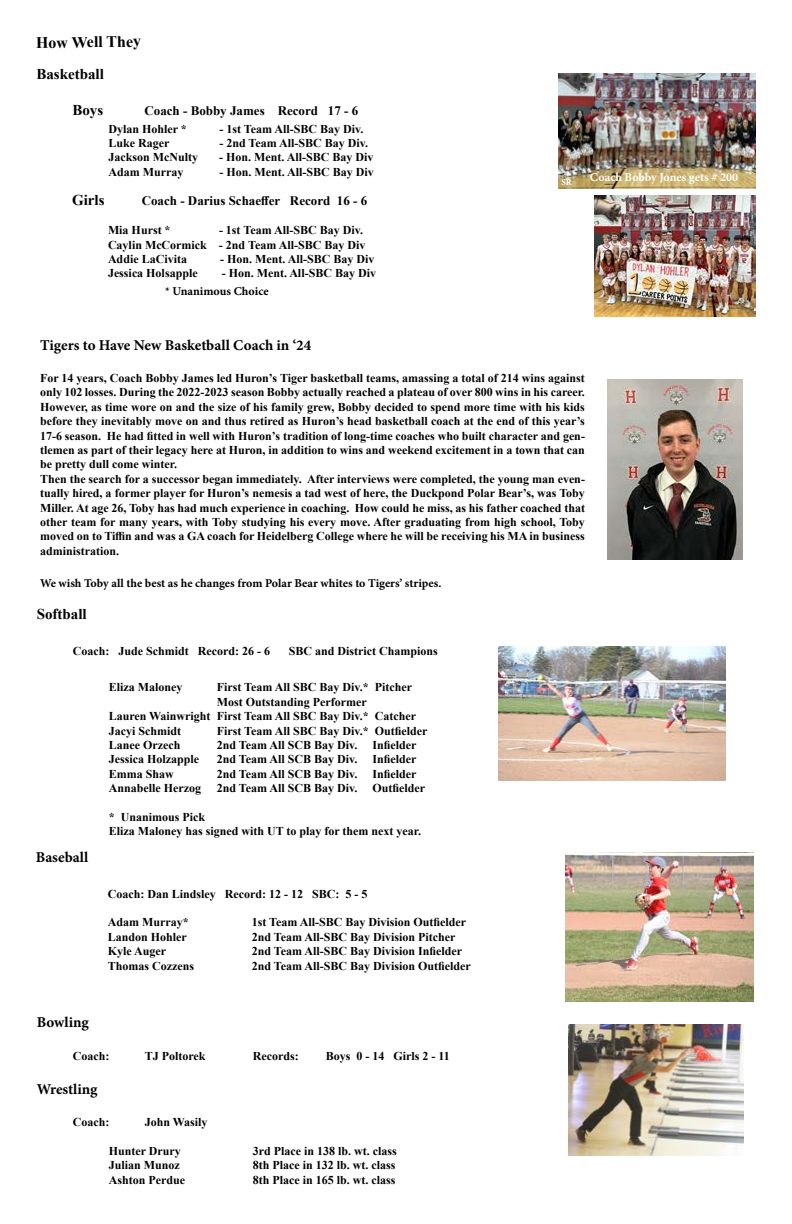
<style>
.page{position:relative;width:792px;height:1224px;background:#fff}
.page>*{position:absolute;margin:0;border:0;box-sizing:border-box;transform-origin:0 0}
.t1{font:700 16px "Times New Roman";color:#000}
.t2{font:700 15px "Minion Pro";color:#000}
.t3{font:700 15px "Times New Roman";color:#000}
.t4{font:700 13px "Times New Roman";color:#000}
.t5{font:700 12px/14.4px "Times New Roman";color:#000}
.t6{font:700 12px "Minion Pro";color:#000}
.t7{font:700 12px "Minion Pro";color:#fff}
.t8{font:700 9px "Minion Pro";color:#fff}
</style>
<div class="page">
<img style="left:558px;top:74px;width:198px;height:114px">
<img style="left:594px;top:195px;width:162px;height:122px">
<img style="left:565px;top:852px;width:189px;height:150px">
<img style="left:498px;top:646px;width:228px;height:135px">
<img style="left:569px;top:1024px;width:175px;height:131px">
<img style="left:607px;top:380px;width:136px;height:180px">
<h1 class="t1" style="left:36px;top:31px;width:107px;rotate:-1deg">How Well They</h1>
<p class="t3" style="left:36px;top:63px;width:69px">Basketball</p>
<p class="t3" style="left:72px;top:99px;width:32px">Boys</p>
<p class="t4" style="left:144px;top:101px;width:215px">Coach - Bobby James Record 17 - 6</p>
<p class="t5" style="left:108px;top:121px;width:80px">Dylan Hohler *</p>
<p class="t5" style="left:219px;top:121px;width:146px">- 1st Team All-SBC Bay Div.</p>
<p class="t5" style="left:108px;top:135px;width:62px">Luke Rager</p>
<p class="t5" style="left:219px;top:135px;width:150px">- 2nd Team All-SBC Bay Div.</p>
<p class="t5" style="left:108px;top:150px;width:91px">Jackson McNulty</p>
<p class="t5" style="left:219px;top:150px;width:156px">- Hon. Ment. All-SBC Bay Div</p>
<p class="t5" style="left:108px;top:164px;width:76px">Adam Murray</p>
<p class="t5" style="left:219px;top:164px;width:156px">- Hon. Ment. All-SBC Bay Div</p>
<p class="t3" style="left:72px;top:190px;width:34px">Girls</p>
<p class="t4" style="left:142px;top:192px;width:227px">Coach - Darius Schaeffer Record 16 - 6</p>
<p class="t5" style="left:108px;top:223px;width:64px">Mia Hurst *</p>
<p class="t5" style="left:108px;top:223px;width:259px;text-indent:111px">- 1st Team All-SBC Bay Div.<br>Caylin McCormick - 2nd Team All-SBC Bay Div<br>Addie LaCivita</p>
<p class="t5" style="left:220px;top:251px;width:156px">- Hon. Ment. All-SBC Bay Div</p>
<p class="t5" style="left:108px;top:266px;width:91px">Jessica Holsapple</p>
<p class="t5" style="left:222px;top:266px;width:156px">- Hon. Ment. All-SBC Bay Div</p>
<p class="t6" style="left:165px;top:283px;width:105px">* Unanimous Choice</p>
<p class="t8" style="left:561px;top:176px;width:12px">SR</p>
<p class="t7" style="left:590px;top:169px;width:150px">Coach Bobby Jones gets # 200</p>
<p class="t2" style="left:40px;top:334px;width:273px">Tigers to Have New Basketball Coach in ‘24</p>
<p class="t5" style="left:40px;top:370px;width:546px">For 14 years, Coach Bobby James led Huron’s Tiger basketball teams, amassing a total of 214 wins against only 102 losses. During the 2022-2023 season Bobby actually reached a plateau of over 800 wins in his career.<br>However, as time wore on and the size of his family grew, Bobby decided to spend more time with his kids before they inevitably move on and thus retired as Huron’s head basketball coach at the end of this year’s 17-6 season. He had fitted in well with Huron’s tradition of long-time coaches who built character and gen&shy;tlemen as part of their legacy here at Huron, in addition to wins and weekend excitement in a town that can be pretty dull come winter.<br>Then the search for a successor began immediately. After interviews were completed, the young man even&shy;tually hired, a former player for Huron’s nemesis a tad west of here, the Duckpond Polar Bear’s, was Toby Miller. At age 26, Toby has had much experience in coaching. How could he miss, as his father coached that other team for many years, with Toby studying his every move. After graduating from high school, Toby moved on to Tiffin and was a GA coach for Heidelberg College where he will be receiving his MA in business administration.</p>
<p class="t6" style="left:40px;top:575px;width:403px">We wish Toby all the best as he changes from Polar Bear whites to Tigers’ stripes.</p>
<p class="t3" style="left:37px;top:604px;width:52px">Softball</p>
<p class="t5" style="left:73px;top:644px;width:199px">Coach: Jude Schmidt Record: 26 - 6</p>
<p class="t5" style="left:289px;top:644px;width:151px">SBC and District Champions</p>
<p class="t5" style="left:109px;top:680px;width:75px">Eliza Maloney</p>
<p class="t5" style="left:217px;top:680px;width:197px">First Team All SBC Bay Div.* Pitcher</p>
<p class="t5" style="left:217px;top:694px;width:151px">Most Outstanding Performer</p>
<p class="t5" style="left:109px;top:709px;width:309px">Lauren Wainwright First Team All SBC Bay Div.* Catcher</p>
<p class="t5" style="left:109px;top:723px;width:74px">Jacyi Schmidt</p>
<p class="t5" style="left:217px;top:723px;width:212px">First Team All SBC Bay Div.* Outfielder</p>
<p class="t5" style="left:109px;top:737px;width:73px">Lanee Orzech</p>
<p class="t5" style="left:217px;top:737px;width:142px">2nd Team All SCB Bay Div.</p>
<p class="t5" style="left:372px;top:737px;width:46px">Infielder</p>
<p class="t5" style="left:109px;top:752px;width:92px">Jessica Holzapple</p>
<p class="t5" style="left:217px;top:752px;width:142px">2nd Team All SCB Bay Div.</p>
<p class="t5" style="left:372px;top:752px;width:46px">Infielder</p>
<p class="t5" style="left:109px;top:766px;width:67px">Emma Shaw</p>
<p class="t5" style="left:217px;top:766px;width:142px">2nd Team All SCB Bay Div.</p>
<p class="t5" style="left:372px;top:766px;width:46px">Infielder</p>
<p class="t5" style="left:109px;top:781px;width:94px">Annabelle Herzog</p>
<p class="t5" style="left:217px;top:781px;width:142px">2nd Team All SCB Bay Div.</p>
<p class="t5" style="left:372px;top:781px;width:54px">Outfielder</p>
<p class="t5" style="left:109px;top:809px;width:314px">* Unanimous Pick<br>Eliza Maloney has signed with UT to play for them next year.</p>
<p class="t2" style="left:36px;top:846px;width:54px">Baseball</p>
<p class="t5" style="left:108px;top:886px;width:261px">Coach: Dan Lindsley Record: 12 - 12 SBC: 5 - 5</p>
<p class="t5" style="left:108px;top:915px;width:82px">Adam Murray*</p>
<p class="t5" style="left:252px;top:915px;width:216px">1st Team All-SBC Bay Division Outfielder</p>
<p class="t5" style="left:108px;top:929px;width:81px">Landon Hohler</p>
<p class="t5" style="left:252px;top:929px;width:205px">2nd Team All-SBC Bay Division Pitcher</p>
<p class="t5" style="left:108px;top:944px;width:60px">Kyle Auger</p>
<p class="t5" style="left:252px;top:944px;width:212px">2nd Team All-SBC Bay Division Infielder</p>
<p class="t5" style="left:108px;top:958px;width:88px">Thomas Cozzens</p>
<p class="t5" style="left:252px;top:958px;width:221px">2nd Team All-SBC Bay Division Outfielder</p>
<p class="t2" style="left:37px;top:1012px;width:54px">Bowling</p>
<p class="t5" style="left:73px;top:1048px;width:38px">Coach:</p>
<p class="t5" style="left:145px;top:1048px;width:62px">TJ Poltorek</p>
<p class="t5" style="left:253px;top:1048px;width:47px">Records:</p>
<p class="t5" style="left:326px;top:1048px;width:126px">Boys 0 - 14 Girls 2 - 11</p>
<p class="t2" style="left:37px;top:1078px;width:62px">Wrestling</p>
<p class="t5" style="left:73px;top:1115px;width:38px">Coach:</p>
<p class="t5" style="left:145px;top:1115px;width:64px">John Wasily</p>
<p class="t5" style="left:109px;top:1143px;width:74px">Hunter Drury</p>
<p class="t5" style="left:253px;top:1143px;width:146px">3rd Place in 138 lb. wt. class</p>
<p class="t5" style="left:109px;top:1158px;width:73px">Julian Munoz</p>
<p class="t5" style="left:253px;top:1158px;width:144px">8th Place in 132 lb. wt. class</p>
<p class="t5" style="left:109px;top:1172px;width:78px">Ashton Perdue</p>
<p class="t5" style="left:253px;top:1172px;width:144px">8th Place in 165 lb. wt. class</p>
</div>
